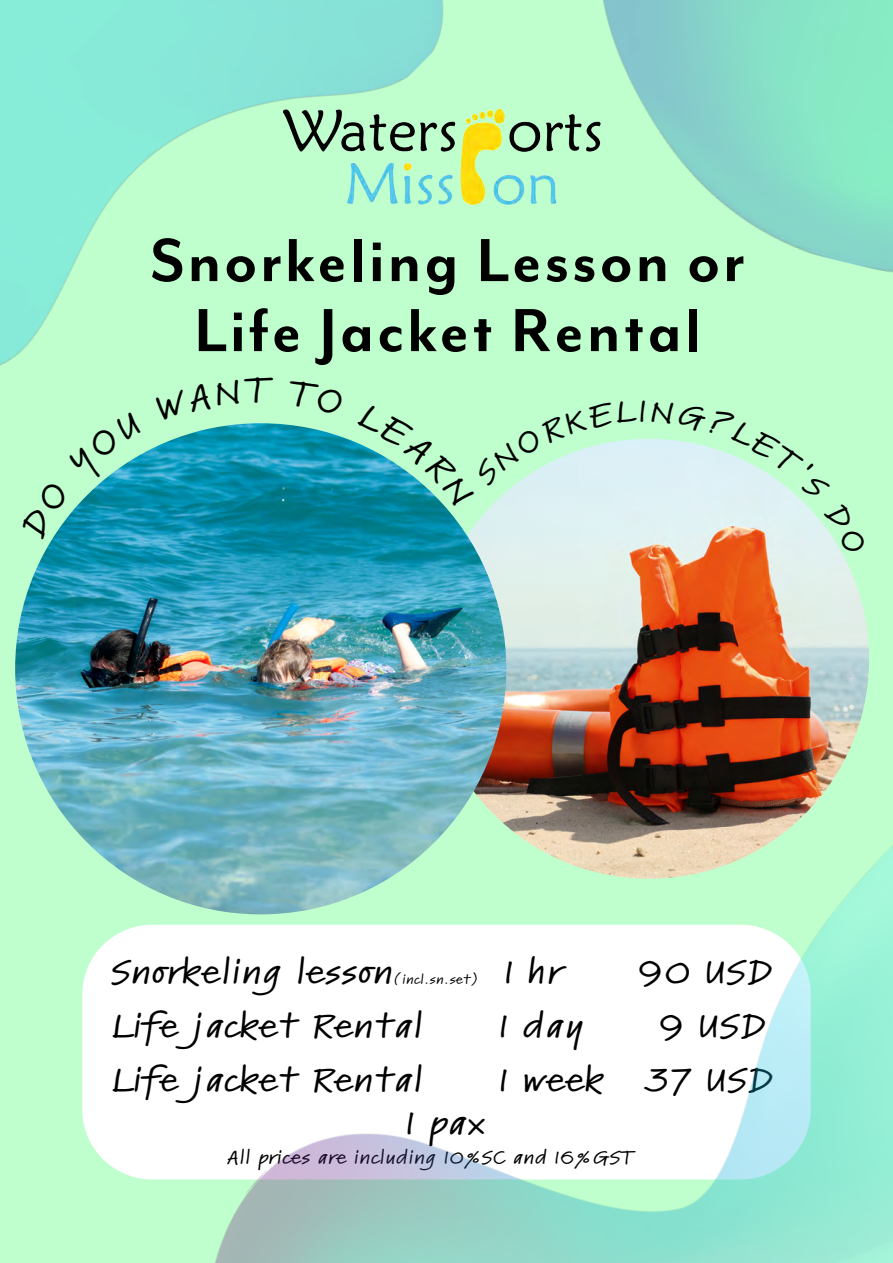
<style>
.page{position:relative;width:893px;height:1263px;background:#bfffcd}
.page>*{position:absolute;margin:0;border:0;box-sizing:border-box;transform-origin:0 0}
.t1{font:700 70.05px/70.1px "Mr Eaves Mod OT";letter-spacing:.04em;color:#000;text-align:center}
.t2{font:600 expanded 32.25px "Kremlin Pro";color:#000}
.t3{font:600 expanded 31.65px "Kremlin Pro";letter-spacing:.055em;color:#000}
.t4{font:600 expanded 28.65px "Kremlin Pro";color:#000}
.t5{font:600 expanded 17.4px "Kremlin Pro";letter-spacing:.055em;color:#000}
.t6{font:600 expanded 12px "Kremlin Pro";letter-spacing:.055em;color:#000}
</style>
<div class="page">
<svg style="left:82px;top:925px;width:95px;height:254px;background:#f9fffa"></svg>
<img style="left:177px;top:439px;width:716px;height:824px">
<img style="left:603px;top:0;width:290px;height:273px">
<img style="left:0;top:0;width:444px;height:452px">
<img style="left:15px;top:423px;width:491px;height:491px;border-radius:246px">
<img style="left:283px;top:94px;width:326px;height:129px">
<svg style="left:652px;top:439px;width:215px;height:116px"></svg>
<svg style="left:20px;top:412px;width:122px;height:127px"></svg>
<svg style="left:156px;top:379px;width:85px;height:41px"></svg>
<svg style="left:286px;top:379px;width:58px;height:36px"></svg>
<svg style="left:357px;top:401px;width:280px;height:115px"></svg>
<h1 class="t1" style="left:150px;top:224px;width:596px">Snorkeling Lesson or<br>Life Jacket Rental</h1>
<p class="t2" style="left:246px;top:367px;width:24px">T</p>
<p class="t4" style="left:638px;top:390px;width:10px">I</p>
<p class="t3" style="left:112px;top:949px;width:282px">Snorkeling lesson</p>
<p class="t6" style="left:394px;top:970px;width:86px">(incl.sn.set)</p>
<p class="t3" style="left:505px;top:949px;width:58px">1 hr</p>
<p class="t3" style="left:639px;top:949px;width:135px">90 USD</p>
<p class="t3" style="left:113px;top:1003px;width:311px">Life jacket Rental</p>
<p class="t3" style="left:499px;top:1003px;width:85px">1 day</p>
<p class="t3" style="left:660px;top:1003px;width:107px">9 USD</p>
<p class="t3" style="left:113px;top:1057px;width:311px">Life jacket Rental</p>
<p class="t3" style="left:499px;top:1057px;width:275px">1 week 37 USD</p>
<p class="t3" style="left:406px;top:1100px;width:78px">1 pax</p>
<p class="t5" style="left:227px;top:1145px;width:408px">All prices are including 10%SC and 16%GST</p>
</div>
